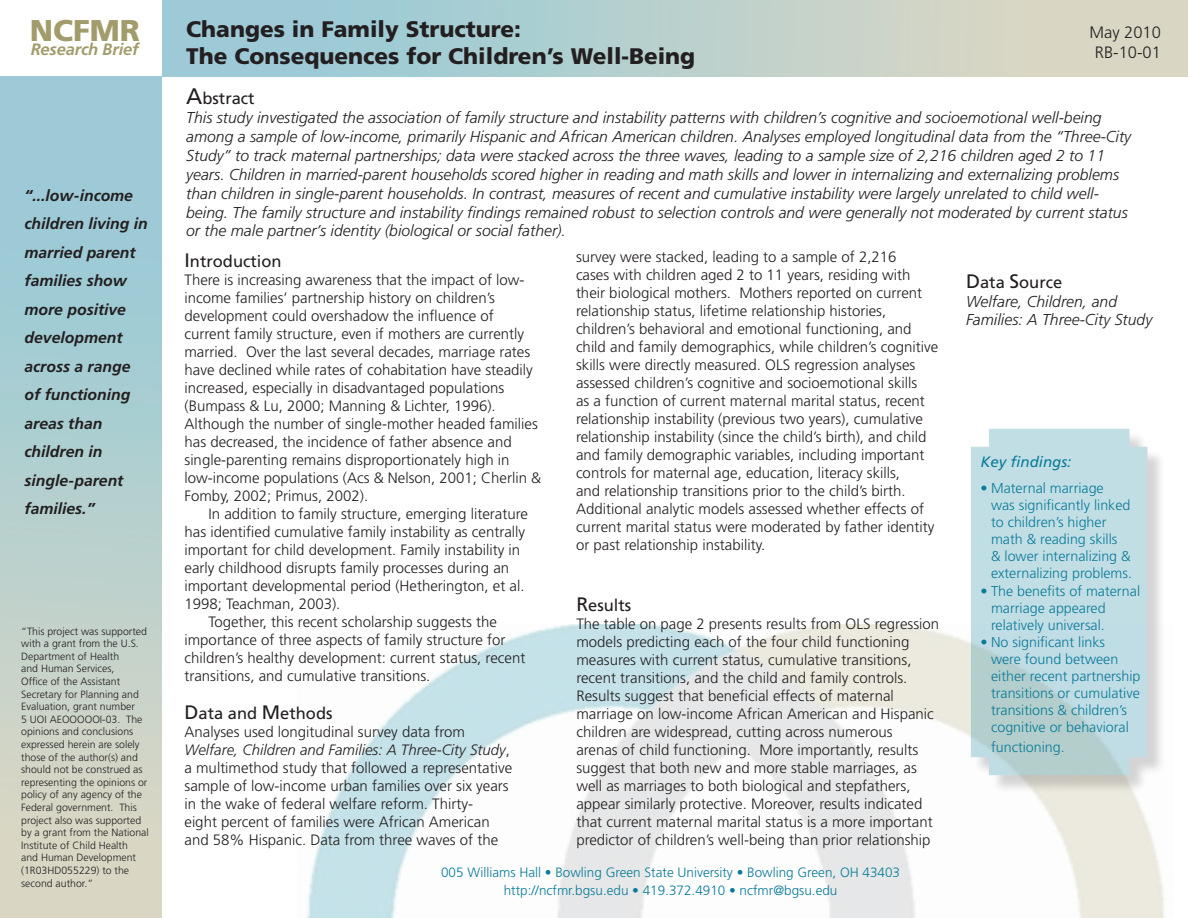
<style>
.page{position:relative;width:1188px;height:918px;background:#fff}
.page>*{position:absolute;margin:0;border:0;box-sizing:border-box;transform-origin:0 0}
.t1{font:900 30px "Frutiger LT Std";color:#a29b6b}
.t2{font:900 22.5px/27px "Frutiger LT Std";color:#231f20}
.t3{font:16.5px "Frutiger LT Std";color:#231f20}
.t4{font:300 16.5px/19.8px "Frutiger LT Std";color:#231f20;text-align:center}
.t5{font:italic 700 16.5px "Frutiger LT Std";letter-spacing:-.01em;color:#a29b6b}
.t6{font:italic 300 15.75px/18.9px "Frutiger LT Std";color:#231f20}
.t7{font:italic 700 15.75px/28.5px "Frutiger LT Std";color:#231f20}
.t8{font:300 15px/18px "Frutiger LT Std";color:#231f20}
.t9{font:italic 15px "Frutiger LT Std";color:#0a7b99}
.t10{font:300 14.25px/17.1px "Frutiger LT Std";color:#0a7b99}
.t11{font:300 13.5px/18px "Frutiger LT Std";color:#0a7b99;text-align:center}
.t12{font:300 10.5px/12.6px "Frutiger LT Std";color:#231f20}
.s1{font-size:22.5px}
.s2{font-size:19.5px}
.s3{font-style:italic}
</style>
<div class="page">
<img style="left:307px;top:624px;width:857px;height:294px">
<div style="left:0;top:77px;width:162px;height:841px;background:linear-gradient(to bottom,#91c8d9,#dcd8c3)"></div>
<div style="left:162px;top:0;width:1026px;height:77px;background:linear-gradient(to right,#93c9d9,#e1d8c2)"></div>
<div style="left:973px;top:431px;width:193px;height:363px;background:#231f20;opacity:.75"></div>
<svg style="left:970px;top:428px;width:178px;height:348px;background:#c0dbe0"></svg>
<h1 class="t1" style="left:30px;top:13px;width:112px">NCFMR</h1>
<p class="t5" style="left:31px;top:40px;width:109px">Research Brief</p>
<p class="t7" style="left:25px;top:181px;width:125px">“...low-income children living in married parent families show more positive development across a range of functioning areas than children in single-parent families.”</p>
<p class="t12" style="left:21px;top:625px;width:129px">“This project was supported with a grant from the U.S.<br>Department of Health<br>and Human Services,<br>Office of the Assistant<br>Secretary for Planning and<br>Evaluation, grant number<br>5 UOI AEOOOOOI-03. The opinions and conclusions expressed herein are solely those of the author(s) and should not be construed as representing the opinions or policy of any agency of the<br>Federal government. This project also was supported by a grant from the National<br>Institute of Child Health<br>and Human Development (1R03HD055229) to the second author.”</p>
<h2 class="t2" style="left:186px;top:16px;width:511px">Changes in Family Structure:<br>The Consequences for Children’s Well-Being</h2>
<p class="t4" style="left:1089px;top:23px;width:73px">May 2010<br>RB-10-01</p>
<p class="t3" style="left:186px;top:89px;width:70px"><span class="s1">A</span>bstract</p>
<p class="t6" style="left:186px;top:108px;width:947px">This study investigated the association of family structure and instability patterns with children’s cognitive and socioemotional well-being among a sample of low-income, primarily Hispanic and African American children. Analyses employed longitudinal data from the “Three-City Study” to track maternal partnerships; data were stacked across the three waves, leading to a sample size of 2,216 children aged 2 to 11 years. Children in married-parent households scored higher in reading and math skills and lower in internalizing and externalizing problems than children in single-parent households. In contrast, measures of recent and cumulative instability were largely unrelated to child well&shy;being. The family structure and instability findings remained robust to selection controls and were generally not moderated by current status or the male partner’s identity (biological or social father).</p>
<p class="t3" style="left:184px;top:251px;width:99px"><span class="s2">I</span>ntroduction</p>
<p class="t8" style="left:184px;top:271px;width:358px">There is increasing awareness that the impact of low&shy;income families’ partnership history on children’s development could overshadow the influence of current family structure, even if mothers are currently married. Over the last several decades, marriage rates have declined while rates of cohabitation have steadily increased, especially in disadvantaged populations (Bumpass &amp; Lu, 2000; Manning &amp; Lichter, 1996).<br>Although the number of single-mother headed families has decreased, the incidence of father absence and single-parenting remains disproportionately high in low-income populations (Acs &amp; Nelson, 2001; Cherlin &amp; Fomby, 2002; Primus, 2002).</p>
<p class="t8" style="left:208px;top:505px;width:321px">In addition to family structure, emerging literature</p>
<p class="t8" style="left:184px;top:523px;width:342px">has identified cumulative family instability as centrally</p>
<p class="t8" style="left:184px;top:541px;width:337px">important for child development. Family instability in</p>
<p class="t8" style="left:184px;top:559px;width:326px">early childhood disrupts family processes during an</p>
<p class="t8" style="left:184px;top:577px;width:342px">important developmental period (Hetherington, et al.</p>
<p class="t8" style="left:184px;top:595px;width:157px">1998; Teachman, 2003).</p>
<p class="t8" style="left:208px;top:613px;width:290px">Together, this recent scholarship suggests the</p>
<p class="t8" style="left:184px;top:631px;width:323px">importance of three aspects of family structure for</p>
<p class="t8" style="left:184px;top:649px;width:342px">children’s healthy development: current status, recent</p>
<p class="t8" style="left:184px;top:667px;width:247px">transitions, and cumulative transitions.</p>
<p class="t3" style="left:184px;top:703px;width:150px"><span class="s2">D</span>ata and <span class="s2">M</span>ethods</p>
<p class="t8" style="left:184px;top:723px;width:329px">Analyses used longitudinal survey data from <span class="s3">Welfare, Children and Families: A Three-City Study</span>, a multimethod study that followed a representative sample of low-income urban families over six years in the wake of federal welfare reform. Thirty-<br>eight percent of families were African American and 58% Hispanic. Data from three waves of the</p>
<p class="t8" style="left:576px;top:248px;width:364px">survey were stacked, leading to a sample of 2,216<br>cases with children aged 2 to 11 years, residing with their biological mothers. Mothers reported on current relationship status, lifetime relationship histories, children’s behavioral and emotional functioning, and child and family demographics, while children’s cognitive skills were directly measured. OLS regression analyses assessed children’s cognitive and socioemotional skills<br>as a function of current maternal marital status, recent relationship instability (previous two years), cumulative relationship instability (since the child’s birth), and child and family demographic variables, including important controls for maternal age, education, literacy skills,<br>and relationship transitions prior to the child’s birth.<br>Additional analytic models assessed whether effects of current marital status were moderated by father identity or past relationship instability.</p>
<p class="t3" style="left:576px;top:595px;width:57px"><span class="s2">R</span>esults</p>
<p class="t8" style="left:576px;top:615px;width:364px">The table on page 2 presents results from OLS regression models predicting each of the four child functioning measures with current status, cumulative transitions, recent transitions, and the child and family controls.<br>Results suggest that beneficial effects of maternal marriage on low-income African American and Hispanic children are widespread, cutting across numerous<br>arenas of child functioning. More importantly, results suggest that both new and more stable marriages, as well as marriages to both biological and stepfathers, appear similarly protective. Moreover, results indicated that current maternal marital status is a more important predictor of children’s well-being than prior relationship</p>
<p class="t11" style="left:441px;top:863px;width:460px">005 Williams Hall • Bowling Green State University • Bowling Green, OH 43403 http://ncfmr.bgsu.edu • 419.372.4910 • ncfmr@bgsu.edu</p>
<p class="t3" style="left:966px;top:272px;width:98px"><span class="s2">D</span>ata <span class="s2">S</span>ource</p>
<p class="t6" style="left:966px;top:292px;width:188px">Welfare, Children, and<br>Families: A Three-City Study</p>
<p class="t9" style="left:981px;top:453px;width:92px">Key findings:</p>
<p class="t10" style="left:991px;top:480px;width:142px;text-indent:-11px">• Maternal marriage<br>was significantly linked to children’s higher math &amp; reading skills<br>&amp; lower internalizing &amp; externalizing problems.</p>
<p class="t10" style="left:991px;top:582px;width:151px;text-indent:-11px">• The benefits of maternal marriage appeared relatively universal.</p>
<p class="t10" style="left:991px;top:634px;width:151px;text-indent:-11px">• No significant links<br>were found between either recent partnership transitions or cumulative transitions &amp; children’s cognitive or behavioral</p>
<p class="t10" style="left:991px;top:739px;width:75px">functioning.</p>
</div>
